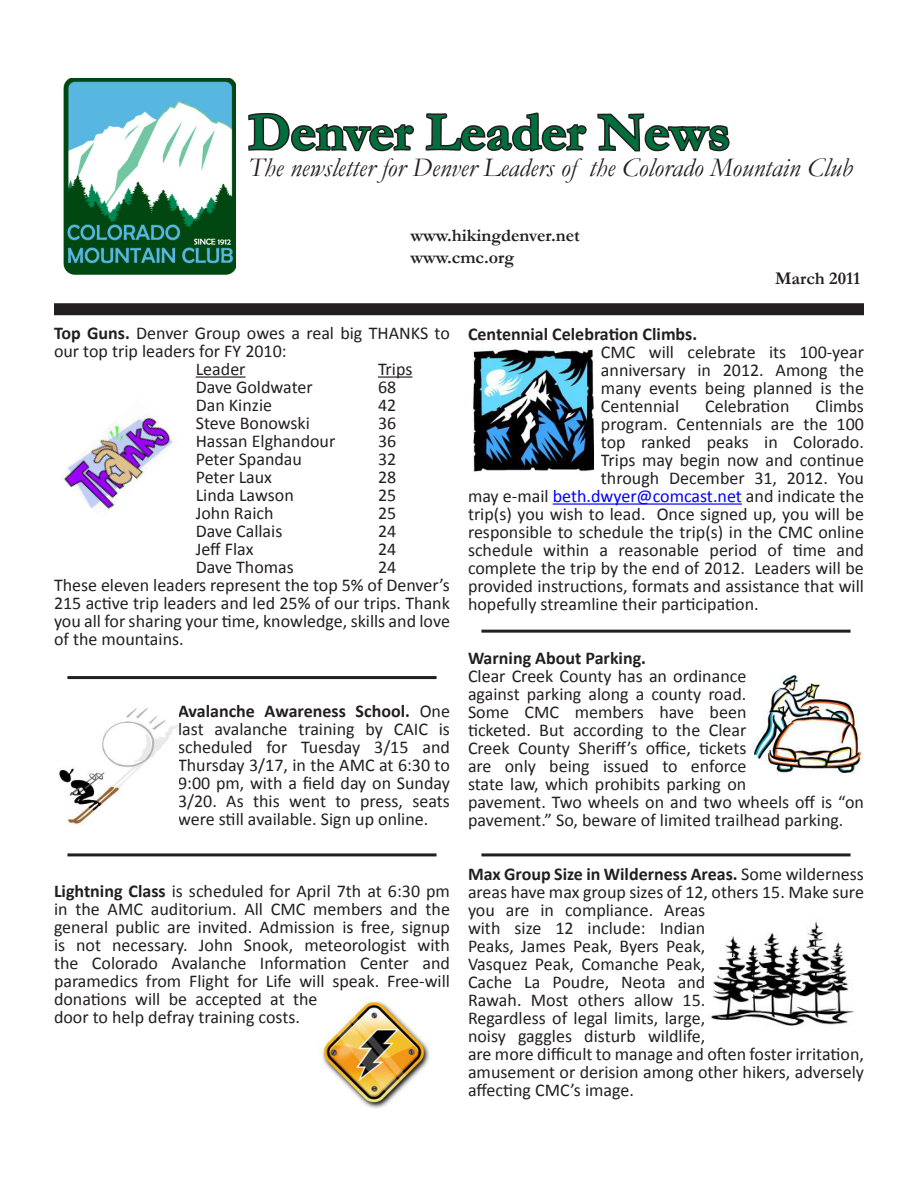
<style>
.page{position:relative;width:918px;height:1188px;background:#fff}
.page>*{position:absolute;margin:0;border:0;box-sizing:border-box;transform-origin:0 0}
.t1{font:700 54px "Garamond";color:#006f3c}
.t2{font:italic 27px "Garamond";color:#231f20}
.t3{font:18px/18px "Calibri";color:#231f20}
.t4{font:700 18px "Calibri";color:#231f20}
.t5{font:700 18px "Garamond";color:#231f20}
.s1{font-weight:700}
.s2{color:#00f}
</style>
<div class="page">
<div style="left:54px;top:303px;width:810px;height:12px;background:#231f20"></div>
<img style="left:64px;top:79px;width:172px;height:196px">
<svg style="left:248px;top:112px;width:166px;height:40px"></svg>
<svg style="left:425px;top:112px;width:162px;height:40px"></svg>
<svg style="left:596px;top:113px;width:136px;height:203px"></svg>
<hr style="left:196px;top:376px;width:50px;height:2px;background:#231f20">
<hr style="left:378px;top:376px;width:34px;height:2px;background:#231f20">
<hr style="left:553px;top:503px;width:189px;height:2px;background:#00f">
<img style="left:62px;top:413px;width:111px;height:98px">
<img style="left:753px;top:675px;width:109px;height:99px">
<img style="left:472px;top:349px;width:122px;height:123px">
<img style="left:319px;top:1000px;width:111px;height:109px">
<img style="left:59px;top:708px;width:119px;height:116px">
<hr style="left:69px;top:676px;width:366px;height:3px;background:#231f20">
<hr style="left:69px;top:853px;width:366px;height:3px;background:#231f20">
<hr style="left:483px;top:630px;width:366px;height:3px;background:#231f20">
<hr style="left:483px;top:853px;width:366px;height:3px;background:#231f20">
<img style="left:710px;top:921px;width:144px;height:105px">
<p class="t1" style="left:248px;top:96px;width:483px">Denver Leader News</p>
<p class="t2" style="left:248px;top:149px;width:605px">The newsletter for Denver Leaders of the Colorado Mountain Club</p>
<p class="t5" style="left:410px;top:223px;width:171px">www.hikingdenver.net</p>
<p class="t5" style="left:410px;top:245px;width:105px">www.cmc.org</p>
<p class="t5" style="left:775px;top:266px;width:87px">March 2011</p>
<p class="t3" style="left:54px;top:323px;width:397px"><span class="s1">Top Guns.</span> Denver Group owes a real big THANKS to our top trip leaders for FY 2010:</p>
<p class="t3" style="left:196px;top:359px;width:51px">Leader</p>
<p class="t3" style="left:378px;top:359px;width:36px">Trips</p>
<p class="t3" style="left:196px;top:377px;width:119px">Dave Goldwater</p>
<p class="t3" style="left:378px;top:377px;width:20px">68</p>
<p class="t3" style="left:196px;top:395px;width:78px">Dan Kinzie</p>
<p class="t3" style="left:378px;top:395px;width:20px">42</p>
<p class="t3" style="left:196px;top:413px;width:116px">Steve Bonowski</p>
<p class="t3" style="left:378px;top:413px;width:20px">36</p>
<p class="t3" style="left:196px;top:431px;width:141px">Hassan Elghandour</p>
<p class="t3" style="left:378px;top:431px;width:20px">36</p>
<p class="t3" style="left:196px;top:449px;width:108px">Peter Spandau</p>
<p class="t3" style="left:378px;top:449px;width:20px">32</p>
<p class="t3" style="left:196px;top:467px;width:78px">Peter Laux</p>
<p class="t3" style="left:378px;top:467px;width:20px">28</p>
<p class="t3" style="left:196px;top:485px;width:100px">Linda Lawson</p>
<p class="t3" style="left:378px;top:485px;width:20px">25</p>
<p class="t3" style="left:196px;top:503px;width:79px">John Raich</p>
<p class="t3" style="left:378px;top:503px;width:20px">25</p>
<p class="t3" style="left:196px;top:521px;width:88px">Dave Callais</p>
<p class="t3" style="left:378px;top:521px;width:20px">24</p>
<p class="t3" style="left:196px;top:539px;width:59px">Jeff Flax</p>
<p class="t3" style="left:378px;top:539px;width:20px">24</p>
<p class="t3" style="left:196px;top:557px;width:100px">Dave Thomas</p>
<p class="t3" style="left:378px;top:557px;width:20px">24</p>
<p class="t3" style="left:54px;top:575px;width:397px;text-align:justify">These eleven leaders represent the top 5% of Denver’s 215 active trip leaders and led 25% of our trips. Thank you all for sharing your time, knowledge, skills and love of the mountains.</p>
<p class="t3" style="left:178px;top:701px;width:273px;text-align:justify"><span class="s1">Avalanche Awareness School.</span> One last avalanche training by CAIC is scheduled for Tuesday 3/15 and Thursday 3/17, in the AMC at 6:30 to 9:00 pm, with a field day on Sunday 3/20. As this went to press, seats were still available. Sign up online.</p>
<p class="t3" style="left:54px;top:881px;width:397px"><span class="s1">Lightning Class</span> is scheduled for April 7th at 6:30 pm in the AMC auditorium. All CMC members and the general public are invited. Admission is free, signup is not necessary. John Snook, meteorologist with the Colorado Avalanche Information Center and paramedics from Flight for Life will speak. Free-will donations will be accepted at the<br>door to help defray training costs.</p>
<p class="t4" style="left:468px;top:323px;width:231px">Centennial Celebration Climbs.</p>
<p class="t3" style="left:601px;top:342px;width:265px;text-align:justify">CMC will celebrate its 100-year anniversary in 2012. Among the many events being planned is the Centennial</p>
<p class="t3" style="left:705px;top:396px;width:86px">Celebration</p>
<p class="t3" style="left:815px;top:396px;width:50px">Climbs</p>
<p class="t3" style="left:601px;top:414px;width:265px">program. Centennials are the 100</p>
<p class="t3" style="left:601px;top:432px;width:264px">top ranked peaks in Colorado.</p>
<p class="t3" style="left:601px;top:450px;width:265px">Trips may begin now and continue</p>
<p class="t3" style="left:601px;top:468px;width:265px">through December 31, 2012. You</p>
<p class="t3" style="left:468px;top:486px;width:397px">may e-mail <span class="s2">beth.dwyer@comcast.net</span> and indicate the</p>
<p class="t3" style="left:468px;top:504px;width:397px">trip(s) you wish to lead. Once signed up, you will be</p>
<p class="t3" style="left:468px;top:522px;width:397px">responsible to schedule the trip(s) in the CMC online</p>
<p class="t3" style="left:468px;top:540px;width:397px">schedule within a reasonable period of time and</p>
<p class="t3" style="left:468px;top:558px;width:397px">complete the trip by the end of 2012. Leaders will be</p>
<p class="t3" style="left:468px;top:576px;width:397px">provided instructions, formats and assistance that will</p>
<p class="t3" style="left:468px;top:594px;width:292px">hopefully streamline their participation.</p>
<p class="t4" style="left:468px;top:647px;width:180px">Warning About Parking.</p>
<p class="t3" style="left:468px;top:666px;width:397px">Clear Creek County has an ordinance<br>against parking along a county road.<br>Some CMC members have been<br>ticketed. But according to the Clear<br>Creek County Sheriff’s office, tickets<br>are only being issued to enforce<br>state law, which prohibits parking on<br>pavement. Two wheels on and two wheels off is “on pavement.” So, beware of limited trailhead parking.</p>
<p class="t3" style="left:468px;top:864px;width:397px"><span class="s1">Max Group Size in Wilderness Areas.</span> Some wilderness areas have max group sizes of 12, others 15. Make sure you are in compliance. Areas<br>with size 12 include: Indian<br>Peaks, James Peak, Byers Peak,<br>Vasquez Peak, Comanche Peak,<br>Cache La Poudre, Neota and<br>Rawah. Most others allow 15.<br>Regardless of legal limits, large,<br>noisy gaggles disturb wildlife,<br>are more difficult to manage and often foster irritation, amusement or derision among other hikers, adversely affecting CMC’s image.</p>
</div>
